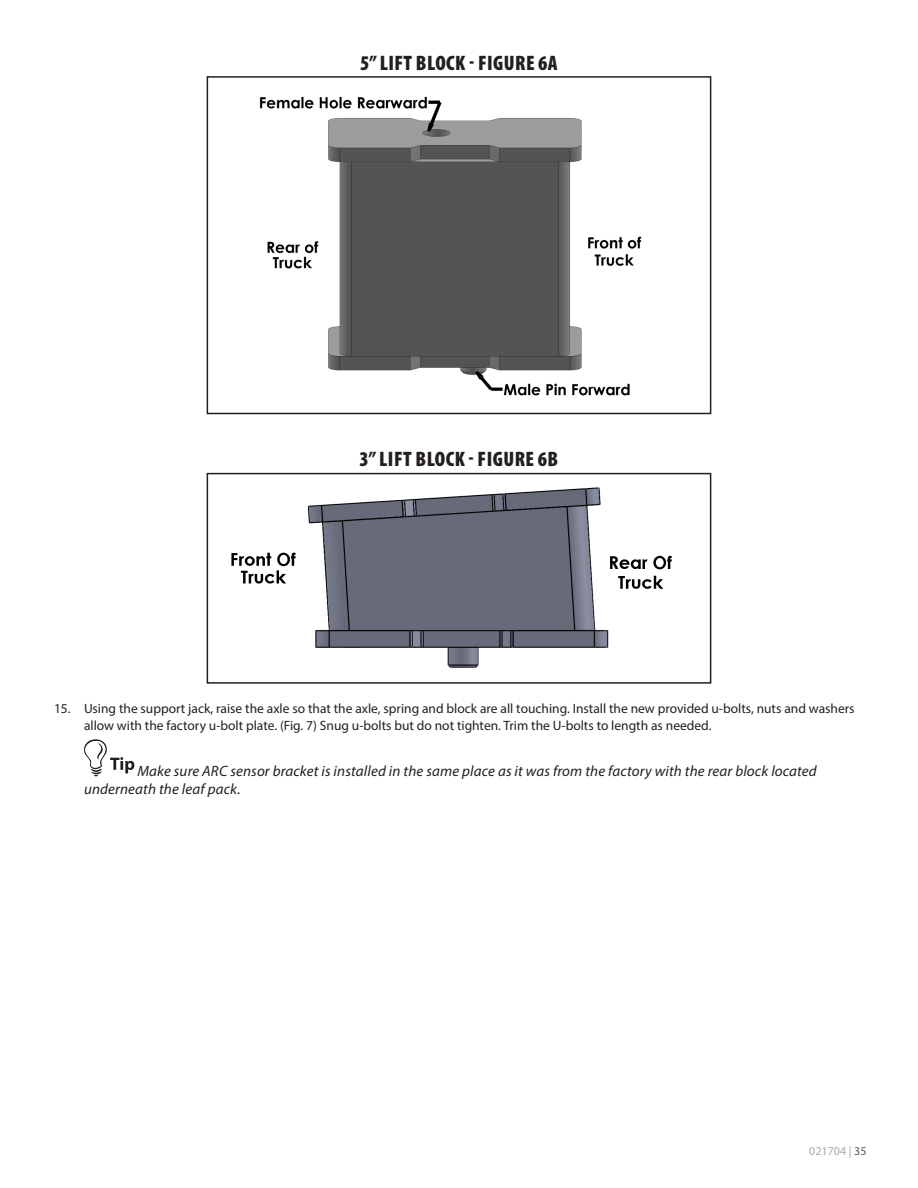
<style>
.page{position:relative;width:918px;height:1188px;background:#fff}
.page>*{position:absolute;margin:0;border:0;box-sizing:border-box;transform-origin:0 0}
.Photo-Caption{font:900 condensed 21px "Myriad Pro";letter-spacing:.02em;color:#231f20}
.Special__-_Note{font:italic 15px/18px "Myriad Pro";letter-spacing:.01em;color:#231f20}
.t1{font:13.5px/16.2px "Myriad Pro";color:#231f20}
.t2{font:12px "Myriad Pro";color:#a8a9ad}
.s1{color:#57585a}
</style>
<div class="page">
<img style="left:259px;top:96px;width:383px;height:300px">
<div style="left:207px;top:76px;width:504px;height:338px;border:2px solid #231f20"></div>
<img style="left:231px;top:487px;width:441px;height:181px">
<div style="left:207px;top:473px;width:504px;height:211px;border:2px solid #231f20"></div>
<svg style="left:84px;top:739px;width:50px;height:38px"></svg>
<p class="Photo-Caption" style="left:360px;top:49px;width:199px">5” LIFT BLOCK - FIGURE 6A</p>
<p class="Photo-Caption" style="left:360px;top:446px;width:200px">3” LIFT BLOCK - FIGURE 6B</p>
<p class="t1" style="left:84px;top:701px;width:772px;text-indent:-30px">15. Using the support jack, raise the axle so that the axle, spring and block are all touching. Install the new provided u-bolts, nuts and washers allow with the factory u-bolt plate. (Fig. 7) Snug u-bolts but do not tighten. Trim the U-bolts to length as needed.</p>
<p class="Special__-_Note" style="left:84px;top:762px;width:734px;text-indent:53px">Make sure ARC sensor bracket is installed in the same place as it was from the factory with the rear block located underneath the leaf pack.</p>
<p class="t2" style="left:809px;top:1143px;width:59px">021704 | <span class="s1">35</span></p>
</div>
